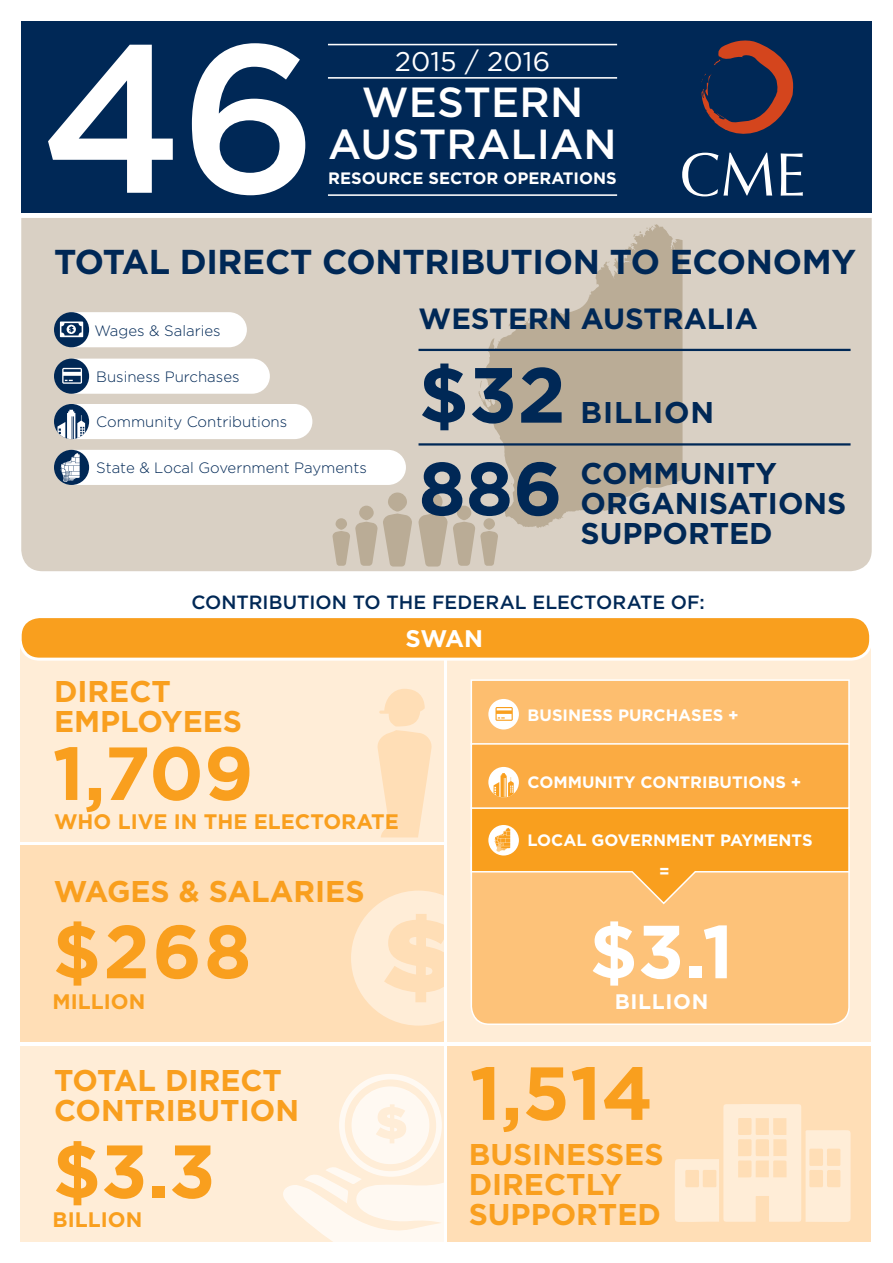
<style>
.page{position:relative;width:893px;height:1263px;background:#fff}
.page>*{position:absolute;margin:0;border:0;box-sizing:border-box;transform-origin:0 0}
.t1{font:500 210px "Gotham";color:#fff}
.t2{font:700 78px "Gotham";color:#002856}
.t3{font:700 75px "Gotham";color:#f99f1e}
.t4{font:700 75px "Gotham";color:#fff}
.t5{font:700 75px "Gotham";color:#002856}
.t6{font:500 42px/42px "Gotham";letter-spacing:.005em;color:#fff;text-align:center}
.t7{font:700 34.5px "Gotham";letter-spacing:-.01em;color:#002856}
.t8{font:700 30px/30px "Gotham";color:#f99f1e}
.t9{font:700 30px/30px "Gotham";color:#002856}
.t10{font:700 30px "Gotham";letter-spacing:.03em;color:#002856}
.t11{font:700 29.25px "Gotham";color:#002856}
.t12{font:27px "Gotham";letter-spacing:.005em;color:#fff}
.t13{font:700 24px "Gotham";color:#fff}
.t14{font:700 21px "Gotham";color:#f99f1e}
.t15{font:700 21px "Gotham";letter-spacing:.03em;color:#fff}
.t16{font:500 19.2px "Gotham";color:#002856}
.t17{font:700 16.5px/31px "Gotham";color:#fff}
.t18{font:300 15px "Gotham";color:#002856}
</style>
<div class="page">
<div style="left:21px;top:218px;width:851px;height:353px;background:#d9d0c4"></div>
<svg style="left:332px;top:492px;width:80px;height:74px;background:#cabead"></svg>
<div style="left:336px;top:518px;width:11px;height:12px;background:#baac96;border-radius:50%"></div>
<svg style="left:418px;top:492px;width:80px;height:74px;background:#c8bcab"></svg>
<svg style="left:483px;top:518px;width:12px;height:12px"></svg>
<div style="left:21px;top:21px;width:851px;height:192px;background:#002856"></div>
<hr style="left:328px;top:77px;width:289px;height:2px;background:#fff">
<hr style="left:328px;top:44px;width:289px;height:1px;background:#fff">
<hr style="left:328px;top:194px;width:289px;height:2px;background:#fff">
<svg style="left:478px;top:224px;width:205px;height:304px;background:#c4b8a6"></svg>
<hr style="left:418px;top:443px;width:432px;height:3px;background:#002856">
<hr style="left:418px;top:349px;width:432px;height:2px;background:#002856">
<svg style="left:54px;top:312px;width:35px;height:35px"></svg>
<svg style="left:60px;top:312px;width:187px;height:35px"></svg>
<div style="left:54px;top:359px;width:35px;height:35px;background:#002856;border-radius:50%"></div>
<svg style="left:62px;top:359px;width:208px;height:35px"></svg>
<svg style="left:54px;top:404px;width:35px;height:35px"></svg>
<svg style="left:57px;top:404px;width:255px;height:35px"></svg>
<div style="left:54px;top:450px;width:35px;height:35px;background:#002856;border-radius:50%"></div>
<svg style="left:60px;top:450px;width:346px;height:35px"></svg>
<svg style="left:682px;top:153px;width:121px;height:43px"></svg>
<svg style="left:701px;top:40px;width:93px;height:94px"></svg>
<div style="left:21px;top:846px;width:423px;height:196px;background:#ffdeb6"></div>
<svg style="left:351px;top:890px;width:93px;height:135px"></svg>
<div style="left:21px;top:645px;width:423px;height:197px;background:#ffedd7"></div>
<svg style="left:377px;top:689px;width:55px;height:148px"></svg>
<div style="left:21px;top:1046px;width:423px;height:195px;background:#ffedd7"></div>
<svg style="left:283px;top:1074px;width:161px;height:167px"></svg>
<div style="left:448px;top:645px;width:423px;height:397px;background:#ffedd7"></div>
<div style="left:470px;top:905px;width:380px;height:120px;background:#fdc279"></div>
<div style="left:448px;top:1046px;width:423px;height:195px;background:#ffdeb6"></div>
<svg style="left:675px;top:1104px;width:176px;height:118px"></svg>
<div style="left:471px;top:679px;width:379px;height:66px;background:#fdbe6f;border:2px solid #fff"></div>
<div style="left:471px;top:743px;width:379px;height:66px;background:#fbab42;border:2px solid #fff"></div>
<div style="left:488px;top:699px;width:31px;height:30px;background:#fff;border-radius:50%"></div>
<svg style="left:495px;top:707px;width:18px;height:14px"></svg>
<div style="left:488px;top:767px;width:31px;height:30px;background:#fff;border-radius:50%"></div>
<svg style="left:494px;top:773px;width:20px;height:24px"></svg>
<svg style="left:470px;top:806px;width:380px;height:99px;background:#faae45"></svg>
<div style="left:20px;top:617px;width:851px;height:42px;background:#f99f1e;border-radius:20px"></div>
<div style="left:19px;top:615px;width:853px;height:46px;border:3px solid #fff;border-radius:20px"></div>
<h1 class="t1" style="left:40px;top:-19px;width:279px">46</h1>
<h3 class="t12" style="left:395px;top:45px;width:157px">2015 / 2016</h3>
<h3 class="t6" style="left:328px;top:81px;width:290px">WESTERN<br>AUSTRALIAN</h3>
<p class="t17" style="left:328px;top:162px;width:290px">RESOURCE SECTOR OPERATIONS</p>
<h3 class="t7" style="left:54px;top:239px;width:804px">TOTAL DIRECT CONTRIBUTION TO ECONOMY</h3>
<p class="t18" style="left:94px;top:321px;width:128px">Wages &amp; Salaries</p>
<p class="t18" style="left:96px;top:367px;width:145px">Business Purchases</p>
<p class="t18" style="left:96px;top:412px;width:193px">Community Contributions</p>
<p class="t18" style="left:96px;top:458px;width:272px">State &amp; Local Government Payments</p>
<h3 class="t11" style="left:418px;top:299px;width:341px">WESTERN AUSTRALIA</h3>
<h2 class="t2" style="left:418px;top:343px;width:149px">$32</h2>
<h3 class="t5" style="left:418px;top:439px;width:146px">886</h3>
<h3 class="t10" style="left:580px;top:392px;width:135px">BILLION</h3>
<h3 class="t9" style="left:580px;top:458px;width:267px">COMMUNITY<br>ORGANISATIONS<br>SUPPORTED</h3>
<p class="t16" style="left:191px;top:590px;width:515px">CONTRIBUTION TO THE FEDERAL ELECTORATE OF:</p>
<h3 class="t13" style="left:406px;top:622px;width:79px">SWAN</h3>
<h3 class="t8" style="left:54px;top:676px;width:190px">DIRECT<br>EMPLOYEES</h3>
<h3 class="t3" style="left:53px;top:724px;width:202px">1,709</h3>
<p class="t14" style="left:54px;top:808px;width:346px">WHO LIVE IN THE ELECTORATE</p>
<h3 class="t8" style="left:54px;top:876px;width:312px">WAGES &amp; SALARIES</h3>
<p class="t17" style="left:528px;top:699px;width:213px">BUSINESS PURCHASES +</p>
<p class="t17" style="left:528px;top:766px;width:275px">COMMUNITY CONTRIBUTIONS +</p>
<p class="t17" style="left:659px;top:824px;width:155px;text-indent:-131px">LOCAL GOVERNMENT PAYMENTS =</p>
<h3 class="t3" style="left:53px;top:902px;width:200px">$268</h3>
<h3 class="t4" style="left:589px;top:902px;width:146px">$3.1</h3>
<p class="t14" style="left:53px;top:988px;width:94px">MILLION</p>
<p class="t15" style="left:615px;top:988px;width:95px">BILLION</p>
<h3 class="t8" style="left:54px;top:1065px;width:247px">TOTAL DIRECT<br>CONTRIBUTION</h3>
<h3 class="t3" style="left:53px;top:1122px;width:165px">$3.3</h3>
<p class="t14" style="left:53px;top:1206px;width:91px">BILLION</p>
<h3 class="t3" style="left:469px;top:1043px;width:185px">1,514</h3>
<h3 class="t8" style="left:469px;top:1139px;width:196px">BUSINESSES<br>DIRECTLY<br>SUPPORTED</h3>
</div>
